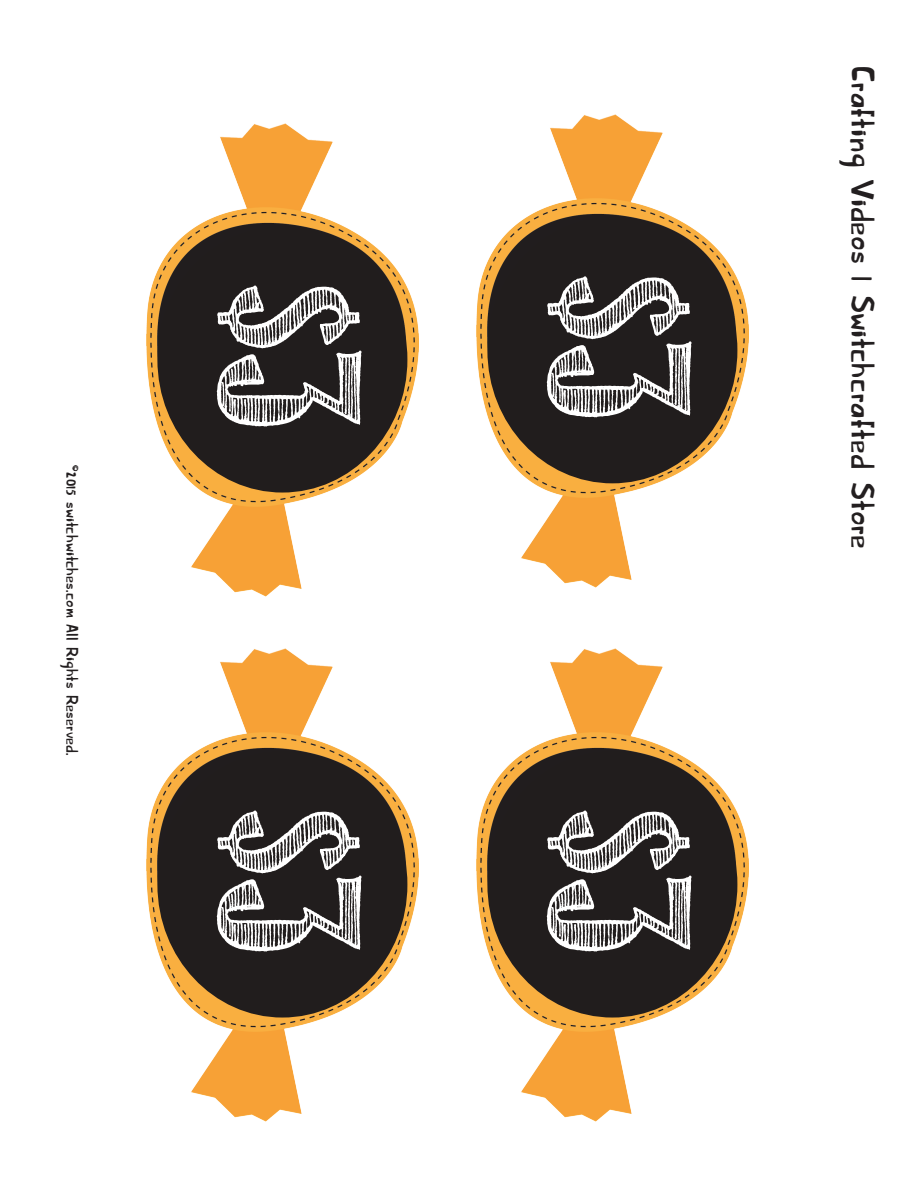
<style>
.page{position:relative;width:918px;height:1188px;background:#fff}
.page>*{position:absolute;margin:0;border:0;box-sizing:border-box;transform-origin:0 0}
.t1{font:180px "Return To Sender";color:#fff}
.t2{font:25.5px "This Little Piggy";color:#231f20}
.t3{font:13.05px "This Little Piggy";color:#231f20}
</style>
<div class="page">
<img style="left:476px;top:114px;width:273px;height:474px">
<div style="left:487px;top:217px;width:250px;height:266px;background:#211d1d;border-radius:50%"></div>
<img style="left:476px;top:649px;width:273px;height:473px">
<div style="left:487px;top:752px;width:250px;height:266px;background:#211d1d;border-radius:50%"></div>
<img style="left:146px;top:649px;width:273px;height:473px">
<div style="left:157px;top:752px;width:250px;height:266px;background:#211d1d;border-radius:50%"></div>
<img style="left:146px;top:124px;width:273px;height:473px">
<div style="left:157px;top:227px;width:250px;height:266px;background:#211d1d;border-radius:50%"></div>
<p class="t3" style="left:82px;top:465px;width:292px;rotate:90deg">©2015 switchwitches.com All Rights Reserved.</p>
<h1 class="t1" style="left:385px;top:285px;width:147px;rotate:90deg">$3</h1>
<h1 class="t1" style="left:715px;top:276px;width:147px;rotate:90deg">$3</h1>
<h1 class="t1" style="left:385px;top:810px;width:147px;rotate:90deg">$3</h1>
<h1 class="t1" style="left:715px;top:810px;width:147px;rotate:90deg">$3</h1>
<h2 class="t2" style="left:882px;top:66px;width:485px;rotate:90deg">Crafting Videos | Switchcrafted Store</h2>
</div>
